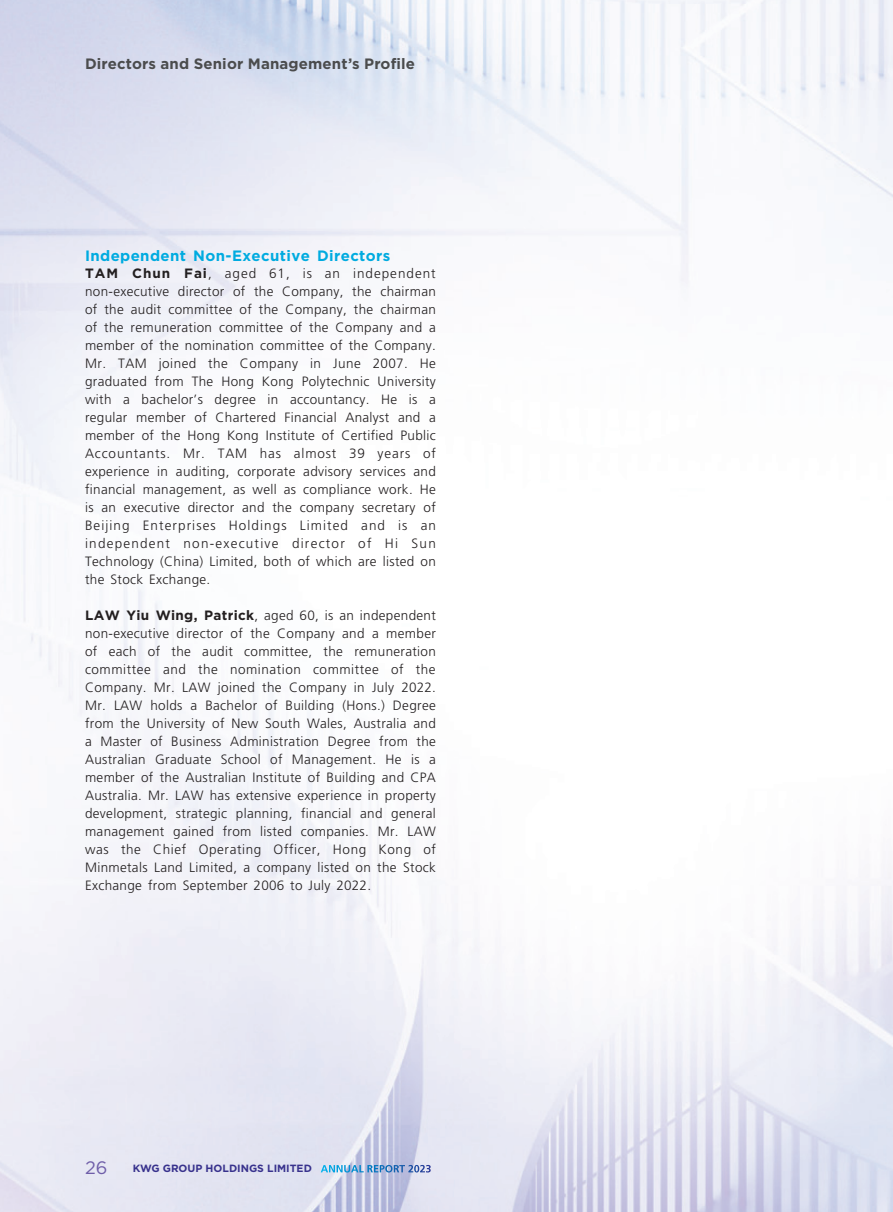
<style>
.page{position:relative;width:893px;height:1212px;background:#fff}
.page>*{position:absolute;margin:0;border:0;box-sizing:border-box;transform-origin:0 0}
.t1{font:18px "Gotham";color:#6f5ea9}
.t2{font:700 15px "Gotham";letter-spacing:.01em;color:#4b4c4d}
._04___H2{font:700 15px "Gotham";letter-spacing:.025em;color:#00abe0}
._01_Body_Text{font:300 13.5px/18px "Frutiger LT Std";letter-spacing:.025em;color:#231f20;text-align:justify}
.t3{font:700 10.5px "Gotham";color:#38328d}
.s1{font-family:"Gotham";font-weight:700}
.s2{font-family:"Frutiger LT Std";color:#fff}
</style>
<div class="page">
<img style="left:0;top:0;width:893px;height:1212px">
<p class="t2" style="left:85px;top:54px;width:332px">Directors and Senior Management’s Profile</p>
<p class="_04___H2" style="left:85px;top:246px;width:307px">Independent Non-Executive Directors</p>
<p class="_01_Body_Text" style="left:85px;top:264px;width:352px"><span class="s1">TAM Chun Fai</span>, aged 61, is an independent non-executive director of the Company, the chairman of the audit committee of the Company, the chairman of the remuneration committee of the Company and a member of the nomination committee of the Company.<br>Mr. TAM joined the Company in June 2007. He graduated from The Hong Kong Polytechnic University with a bachelor’s degree in accountancy. He is a regular member of Chartered Financial Analyst and a member of the Hong Kong Institute of Certified Public Accountants. Mr. TAM has almost 39 years of experience in auditing, corporate advisory services and financial management, as well as compliance work. He is an executive director and the company secretary of Beijing Enterprises Holdings Limited and is an independent non-executive director of Hi Sun Technology (China) Limited, both of which are listed on the Stock Exchange.</p>
<p class="_01_Body_Text" style="left:85px;top:606px;width:352px"><span class="s1">LAW Yiu Wing, Patrick</span>, aged 60, is an independent non-executive director of the Company and a member of each of the audit committee, the remuneration committee and the nomination committee of the Company. Mr. LAW joined the Company in July 2022.<br>Mr. LAW holds a Bachelor of Building (Hons.) Degree from the University of New South Wales, Australia and a Master of Business Administration Degree from the Australian Graduate School of Management. He is a member of the Australian Institute of Building and CPA Australia. Mr. LAW has extensive experience in property development, strategic planning, financial and general management gained from listed companies. Mr. LAW was the Chief Operating Officer, Hong Kong of Minmetals Land Limited, a company listed on the Stock Exchange from September 2006 to July 2022.</p>
<h1 class="t1" style="left:85px;top:1156px;width:24px">26</h1>
<p class="t3" style="left:133px;top:1162px;width:300px">KWG GROUP HOLDINGS LIMITED <span class="s2">ANNUAL REPORT 2023</span></p>
</div>
